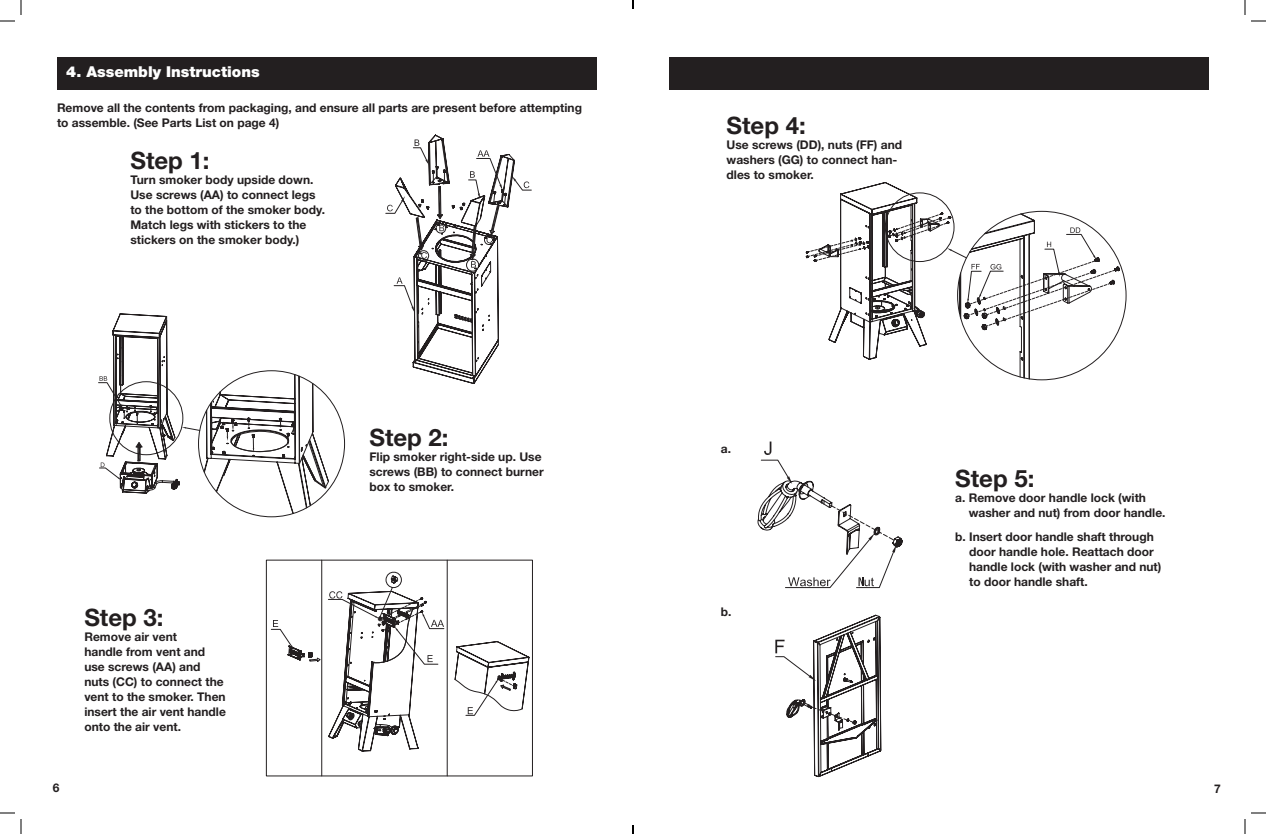
<style>
.page{position:relative;width:1266px;height:834px;background:#fff}
.page>*{position:absolute;margin:0;border:0;box-sizing:border-box;transform-origin:0 0}
.t1{font:700 24px "Helvetica Neue LT Std";color:#231f20}
.t2{font:900 15px "Helvetica Neue LT Std";color:#fff}
.t3{font:700 12px/15px "Helvetica Neue LT Std";color:#231f20}
</style>
<div class="page">
<div style="left:669px;top:57px;width:540px;height:32px;background:#231f20"></div>
<div style="left:57px;top:57px;width:540px;height:32px;background:#231f20"></div>
<svg style="left:386px;top:135px;width:146px;height:249px"></svg>
<svg style="left:98px;top:313px;width:247px;height:204px"></svg>
<svg style="left:271px;top:560px;width:258px;height:216px"></svg>
<svg style="left:987px;top:263px;width:139px;height:117px"></svg>
<svg style="left:806px;top:182px;width:314px;height:178px"></svg>
<svg style="left:757px;top:442px;width:145px;height:146px"></svg>
<svg style="left:775px;top:615px;width:106px;height:162px"></svg>
<svg style="left:0;top:0;width:22px;height:22px"></svg>
<svg style="left:0;top:812px;width:22px;height:22px"></svg>
<svg style="left:1244px;top:0;width:22px;height:22px"></svg>
<svg style="left:1244px;top:812px;width:22px;height:22px"></svg>
<svg style="left:632px;top:0;width:2px;height:9px"></svg>
<svg style="left:632px;top:825px;width:2px;height:9px"></svg>
<p class="t2" style="left:66px;top:62px;width:195px">4. Assembly Instructions</p>
<p class="t3" style="left:57px;top:100px;width:527px">Remove all the contents from packaging, and ensure all parts are present before attempting to assemble. (See Parts List on page 4)</p>
<h1 class="t1" style="left:130px;top:146px;width:81px">Step 1:</h1>
<p class="t3" style="left:130px;top:172px;width:196px">Turn smoker body upside down.<br>Use screws (AA) to connect legs to the bottom of the smoker body.<br>Match legs with stickers to the stickers on the smoker body.)</p>
<h1 class="t1" style="left:84px;top:602px;width:81px">Step 3:</h1>
<p class="t3" style="left:84px;top:629px;width:143px">Remove air vent<br>handle from vent and use screws (AA) and nuts (CC) to connect the vent to the smoker. Then insert the air vent handle onto the air vent.</p>
<h1 class="t1" style="left:369px;top:422px;width:81px">Step 2:</h1>
<p class="t3" style="left:369px;top:449px;width:176px">Flip smoker right-side up. Use screws (BB) to connect burner box to smoker.</p>
<h1 class="t1" style="left:727px;top:111px;width:81px">Step 4:</h1>
<p class="t3" style="left:727px;top:137px;width:177px">Use screws (DD), nuts (FF) and washers (GG) to connect han&shy;dles to smoker.</p>
<p class="t3" style="left:721px;top:441px;width:12px">a.</p>
<p class="t3" style="left:721px;top:604px;width:12px">b.</p>
<h1 class="t1" style="left:955px;top:464px;width:81px">Step 5:</h1>
<p class="t3" style="left:969px;top:490px;width:198px;text-indent:-14px">a. Remove door handle lock (with washer and nut) from door handle.</p>
<p class="t3" style="left:969px;top:529px;width:194px;text-indent:-14px">b. Insert door handle shaft through door handle hole. Reattach door handle lock (with washer and nut) to door handle shaft.</p>
<p class="t3" style="left:53px;top:780px;width:8px">6</p>
<p class="t3" style="left:1214px;top:781px;width:8px">7</p>
</div>
